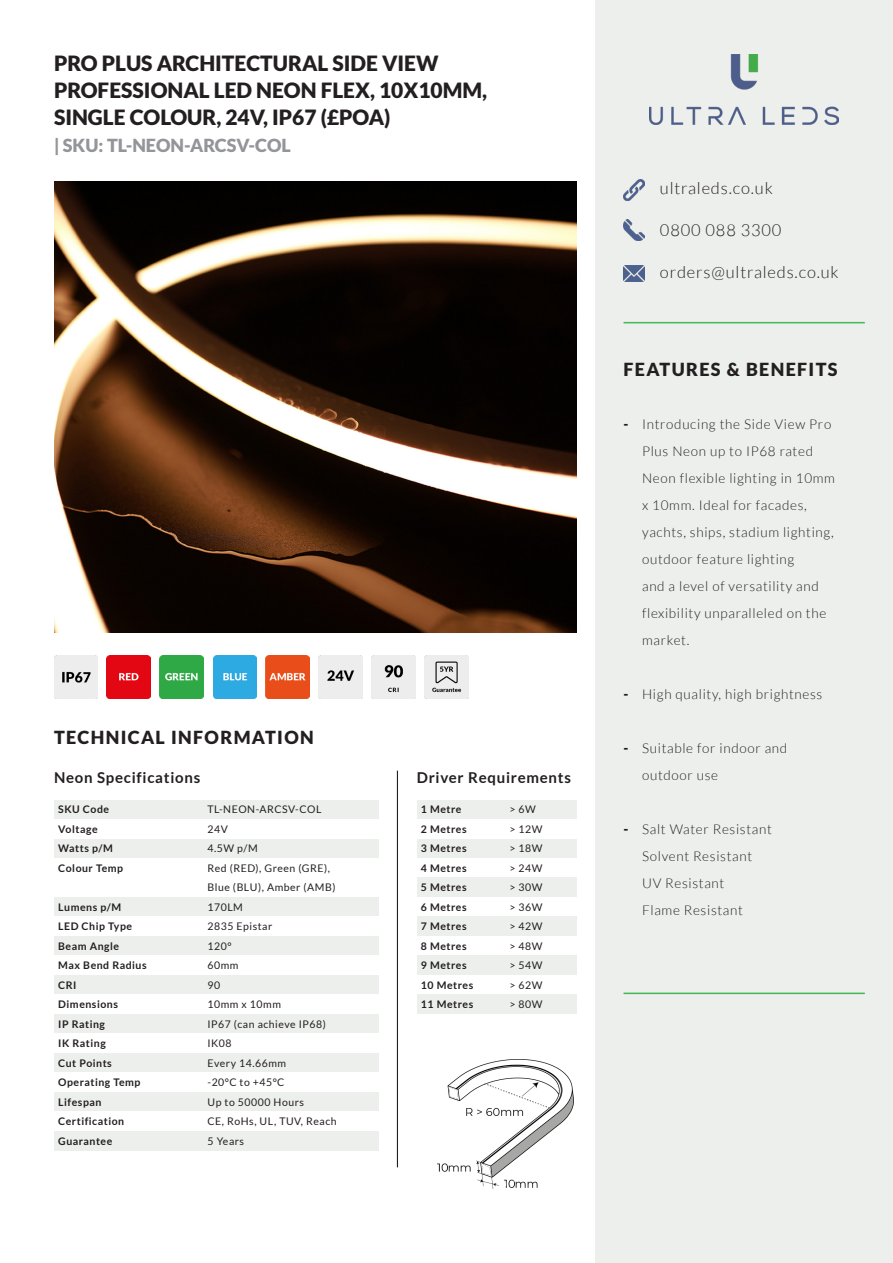
<style>
.page{position:relative;width:893px;height:1263px;background:#fff}
.page>*{position:absolute;margin:0;border:0;box-sizing:border-box;transform-origin:0 0}
.t1{font:900 21px/27px "Lato";color:#231f20}
.t2{font:900 18px "Lato";letter-spacing:.075em;color:#231f20}
.t3{font:900 18px "Lato";color:#939598}
.t4{font:300 16.5px "Lato";letter-spacing:.05em;color:#231f20}
.t5{font:700 15px "Lato";letter-spacing:.05em;color:#231f20}
.t6{font:300 13.5px/27px "Lato";letter-spacing:.05em;color:#231f20}
.t7{font:900 13.5px "Lato";color:#231f20}
.t8{font:10.5px "Lato";letter-spacing:.05em;color:#231f20}
.t9{font:700 10.5px "Lato";letter-spacing:.05em;color:#231f20}
</style>
<div class="page">
<div style="left:595px;top:0;width:298px;height:1263px;background:#edefed"></div>
<img style="left:649px;top:54px;width:190px;height:70px">
<img style="left:623px;top:179px;width:22px;height:21px">
<hr style="left:623px;top:322px;width:242px;height:1px;background:#41b757">
<img style="left:623px;top:219px;width:22px;height:21px">
<img style="left:623px;top:265px;width:22px;height:17px">
<hr style="left:623px;top:992px;width:242px;height:2px;background:#41b757">
<img style="left:54px;top:182px;width:523px;height:450px">
<img style="left:54px;top:655px;width:43px;height:43px">
<img style="left:107px;top:655px;width:43px;height:43px">
<img style="left:160px;top:655px;width:43px;height:43px">
<img style="left:213px;top:655px;width:44px;height:43px">
<img style="left:266px;top:655px;width:43px;height:43px">
<img style="left:319px;top:655px;width:43px;height:43px">
<img style="left:372px;top:655px;width:43px;height:43px">
<img style="left:425px;top:655px;width:43px;height:43px">
<div style="left:54px;top:800px;width:324px;height:19px;background:#edefed"></div>
<div style="left:54px;top:839px;width:324px;height:19px;background:#edefed"></div>
<div style="left:54px;top:897px;width:324px;height:20px;background:#edefed"></div>
<div style="left:54px;top:936px;width:324px;height:20px;background:#edefed"></div>
<div style="left:54px;top:975px;width:324px;height:20px;background:#edefed"></div>
<div style="left:54px;top:1014px;width:324px;height:19px;background:#edefed"></div>
<div style="left:54px;top:1053px;width:324px;height:19px;background:#edefed"></div>
<div style="left:54px;top:1092px;width:324px;height:19px;background:#edefed"></div>
<div style="left:54px;top:1131px;width:324px;height:19px;background:#edefed"></div>
<hr style="left:397px;top:771px;width:1px;height:396px;background:#231f20">
<div style="left:417px;top:800px;width:160px;height:19px;background:#edefed"></div>
<div style="left:417px;top:839px;width:160px;height:19px;background:#edefed"></div>
<div style="left:417px;top:878px;width:160px;height:19px;background:#edefed"></div>
<div style="left:417px;top:917px;width:160px;height:19px;background:#edefed"></div>
<div style="left:417px;top:956px;width:160px;height:19px;background:#edefed"></div>
<div style="left:417px;top:995px;width:160px;height:19px;background:#edefed"></div>
<img style="left:438px;top:1059px;width:136px;height:130px">
<p class="t1" style="left:54px;top:49px;width:435px">PRO PLUS ARCHITECTURAL SIDE VIEW<br>PROFESSIONAL LED NEON FLEX, 10X10MM,</p>
<p class="t1" style="left:54px;top:103px;width:338px">SINGLE COLOUR, 24V, IP67 (£POA)</p>
<p class="t3" style="left:54px;top:135px;width:238px">| SKU: TL-NEON-ARCSV-COL</p>
<p class="t2" style="left:54px;top:726px;width:261px">TECHNICAL INFORMATION</p>
<p class="t5" style="left:54px;top:769px;width:148px">Neon Specifications</p>
<p class="t9" style="left:58px;top:803px;width:52px">SKU Code</p>
<p class="t9" style="left:58px;top:823px;width:41px">Voltage</p>
<p class="t9" style="left:58px;top:842px;width:56px">Watts p/M</p>
<p class="t9" style="left:58px;top:862px;width:66px">Colour Temp</p>
<p class="t9" style="left:58px;top:901px;width:64px">Lumens p/M</p>
<p class="t9" style="left:58px;top:920px;width:75px">LED Chip Type</p>
<p class="t9" style="left:58px;top:940px;width:62px">Beam Angle</p>
<p class="t9" style="left:58px;top:959px;width:90px">Max Bend Radius</p>
<p class="t9" style="left:58px;top:979px;width:20px">CRI</p>
<p class="t9" style="left:58px;top:998px;width:61px">Dimensions</p>
<p class="t9" style="left:58px;top:1018px;width:48px">IP Rating</p>
<p class="t9" style="left:58px;top:1037px;width:49px">IK Rating</p>
<p class="t9" style="left:58px;top:1057px;width:55px">Cut Points</p>
<p class="t9" style="left:58px;top:1076px;width:84px">Operating Temp</p>
<p class="t9" style="left:58px;top:1096px;width:45px">Lifespan</p>
<p class="t9" style="left:58px;top:1115px;width:67px">Certification</p>
<p class="t9" style="left:58px;top:1135px;width:56px">Guarantee</p>
<p class="t8" style="left:207px;top:803px;width:115px">TL-NEON-ARCSV-COL</p>
<p class="t8" style="left:207px;top:823px;width:22px">24V</p>
<p class="t8" style="left:207px;top:842px;width:52px">4.5W p/M</p>
<p class="t8" style="left:207px;top:862px;width:124px">Red (RED), Green (GRE),</p>
<p class="t8" style="left:207px;top:881px;width:130px">Blue (BLU), Amber (AMB)</p>
<p class="t8" style="left:207px;top:901px;width:37px">170LM</p>
<p class="t8" style="left:207px;top:920px;width:66px">2835 Epistar</p>
<p class="t8" style="left:207px;top:940px;width:26px">120°</p>
<p class="t8" style="left:207px;top:959px;width:32px">60mm</p>
<p class="t8" style="left:207px;top:979px;width:14px">90</p>
<p class="t8" style="left:207px;top:998px;width:75px">10mm x 10mm</p>
<p class="t8" style="left:207px;top:1018px;width:120px">IP67 (can achieve IP68)</p>
<p class="t8" style="left:207px;top:1037px;width:26px">IK08</p>
<p class="t8" style="left:207px;top:1057px;width:80px">Every 14.66mm</p>
<p class="t8" style="left:207px;top:1076px;width:78px">-20°C to +45°C</p>
<p class="t8" style="left:207px;top:1096px;width:98px">Up to 50000 Hours</p>
<p class="t8" style="left:207px;top:1115px;width:131px">CE, RoHs, UL, TUV, Reach</p>
<p class="t8" style="left:207px;top:1135px;width:38px">5 Years</p>
<p class="t5" style="left:417px;top:769px;width:156px">Driver Requirements</p>
<p class="t9" style="left:421px;top:803px;width:42px">1 Metre</p>
<p class="t9" style="left:421px;top:823px;width:47px">2 Metres</p>
<p class="t9" style="left:421px;top:842px;width:47px">3 Metres</p>
<p class="t9" style="left:421px;top:862px;width:47px">4 Metres</p>
<p class="t9" style="left:421px;top:881px;width:47px">5 Metres</p>
<p class="t9" style="left:421px;top:901px;width:47px">6 Metres</p>
<p class="t9" style="left:421px;top:920px;width:47px">7 Metres</p>
<p class="t9" style="left:421px;top:940px;width:47px">8 Metres</p>
<p class="t9" style="left:421px;top:959px;width:47px">9 Metres</p>
<p class="t9" style="left:421px;top:979px;width:54px">10 Metres</p>
<p class="t9" style="left:421px;top:998px;width:54px">11 Metres</p>
<p class="t8" style="left:509px;top:803px;width:28px">&gt; 6W</p>
<p class="t8" style="left:509px;top:823px;width:35px">&gt; 12W</p>
<p class="t8" style="left:509px;top:842px;width:35px">&gt; 18W</p>
<p class="t8" style="left:509px;top:862px;width:35px">&gt; 24W</p>
<p class="t8" style="left:509px;top:881px;width:35px">&gt; 30W</p>
<p class="t8" style="left:509px;top:901px;width:35px">&gt; 36W</p>
<p class="t8" style="left:509px;top:920px;width:35px">&gt; 42W</p>
<p class="t8" style="left:509px;top:940px;width:35px">&gt; 48W</p>
<p class="t8" style="left:509px;top:959px;width:35px">&gt; 54W</p>
<p class="t8" style="left:509px;top:979px;width:35px">&gt; 62W</p>
<p class="t8" style="left:509px;top:998px;width:35px">&gt; 80W</p>
<p class="t4" style="left:660px;top:179px;width:114px">ultraleds.co.uk</p>
<p class="t4" style="left:660px;top:221px;width:123px">0800 088 3300</p>
<p class="t4" style="left:660px;top:263px;width:180px">orders@ultraleds.co.uk</p>
<p class="t2" style="left:623px;top:358px;width:216px">FEATURES &amp; BENEFITS</p>
<p class="t7" style="left:623px;top:416px;width:6px">-</p>
<p class="t6" style="left:642px;top:411px;width:194px">Introducing the Side View Pro<br>Plus Neon up to IP68 rated<br>Neon flexible lighting in 10mm x 10mm. Ideal for facades, yachts, ships, stadium lighting, outdoor feature lighting<br>and a level of versatility and flexibility unparalleled on the market.</p>
<p class="t7" style="left:623px;top:686px;width:6px">-</p>
<p class="t6" style="left:642px;top:681px;width:182px">High quality, high brightness</p>
<p class="t7" style="left:623px;top:740px;width:6px">-</p>
<p class="t6" style="left:642px;top:735px;width:147px">Suitable for indoor and outdoor use</p>
<p class="t7" style="left:623px;top:821px;width:6px">-</p>
<p class="t6" style="left:642px;top:816px;width:131px">Salt Water Resistant</p>
<p class="t6" style="left:642px;top:843px;width:112px">Solvent Resistant</p>
<p class="t6" style="left:642px;top:870px;width:84px">UV Resistant</p>
<p class="t6" style="left:642px;top:897px;width:102px">Flame Resistant</p>
</div>
